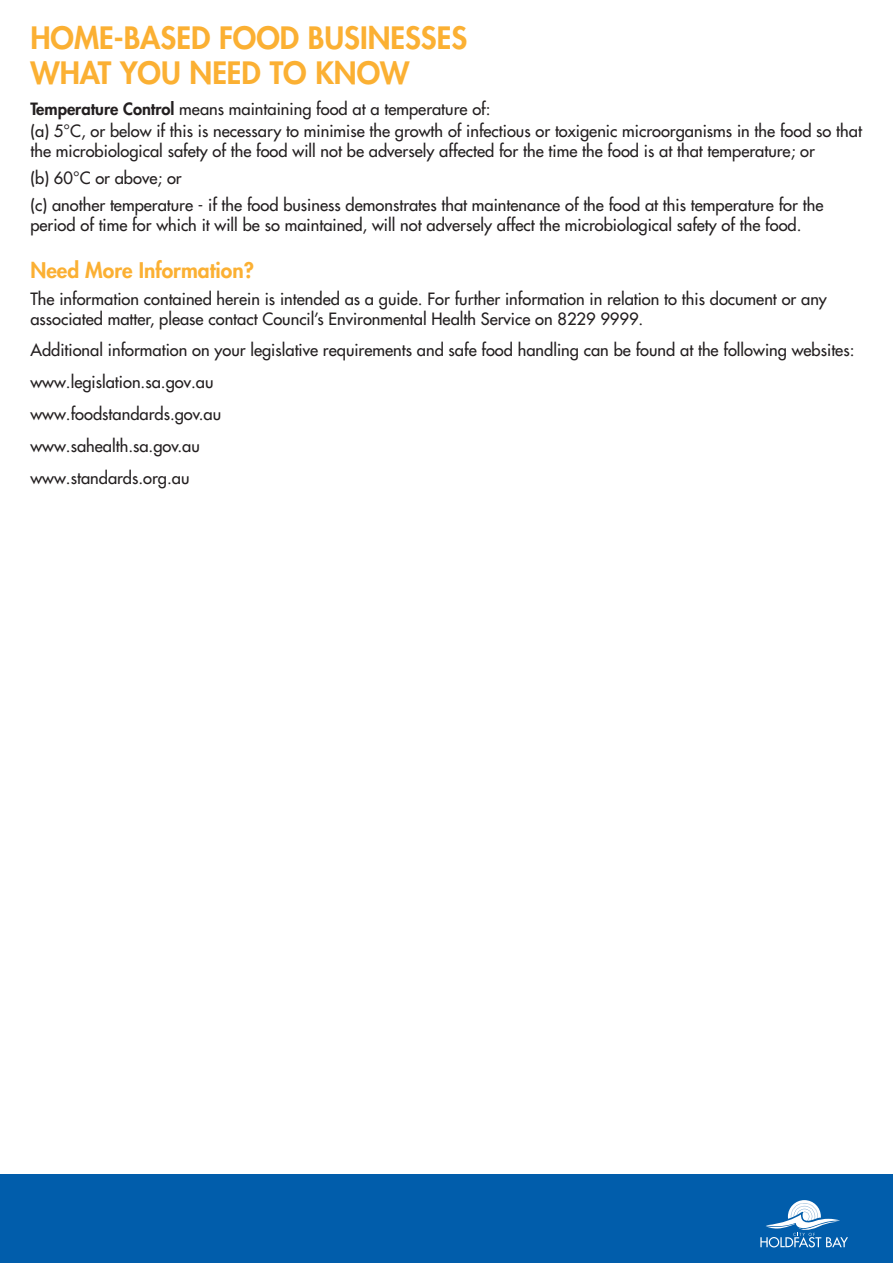
<style>
.page{position:relative;width:893px;height:1263px;background:#fff}
.page>*{position:absolute;margin:0;border:0;box-sizing:border-box;transform-origin:0 0}
.t1{font:800 30px/34.5px "Futura Std";color:#fbb033}
.t2{font:800 21px "Futura Std";color:#fbb033}
.t3{font:500 16.5px/31.8px "Futura Std";color:#231f20}
.s1{font-weight:800}
</style>
<div class="page">
<div style="left:0;top:1174px;width:893px;height:89px;background:#015dab"></div>
<svg style="left:760px;top:1200px;width:88px;height:47px"></svg>
<p class="t1" style="left:30px;top:21px;width:438px">HOME-BASED FOOD BUSINESSES<br>WHAT YOU NEED TO KNOW</p>
<p class="t3" style="left:30px;top:94px;width:462px"><span class="s1">Temperature Control</span> means maintaining food at a temperature of:</p>
<p class="t3" style="left:30px;top:121px;width:833px;line-height:19.8px">(a) 5°C, or below if this is necessary to minimise the growth of infectious or toxigenic microorganisms in the food so that the microbiological safety of the food will not be adversely affected for the time the food is at that temperature; or</p>
<p class="t3" style="left:30px;top:162px;width:153px">(b) 60°C or above; or</p>
<p class="t3" style="left:30px;top:195px;width:794px;line-height:19.8px">(c) another temperature - if the food business demonstrates that maintenance of the food at this temperature for the period of time for which it will be so maintained, will not adversely affect the microbiological safety of the food.</p>
<p class="t2" style="left:30px;top:256px;width:225px">Need More Information?</p>
<p class="t3" style="left:30px;top:289px;width:798px;line-height:19.8px">The information contained herein is intended as a guide. For further information in relation to this document or any associated matter, please contact Council’s Environmental Health Service on 8229 9999.</p>
<p class="t3" style="left:30px;top:334px;width:825px">Additional information on your legislative requirements and safe food handling can be found at the following websites: www.legislation.sa.gov.au<br>www.foodstandards.gov.au<br>www.sahealth.sa.gov.au<br>www.standards.org.au</p>
</div>
